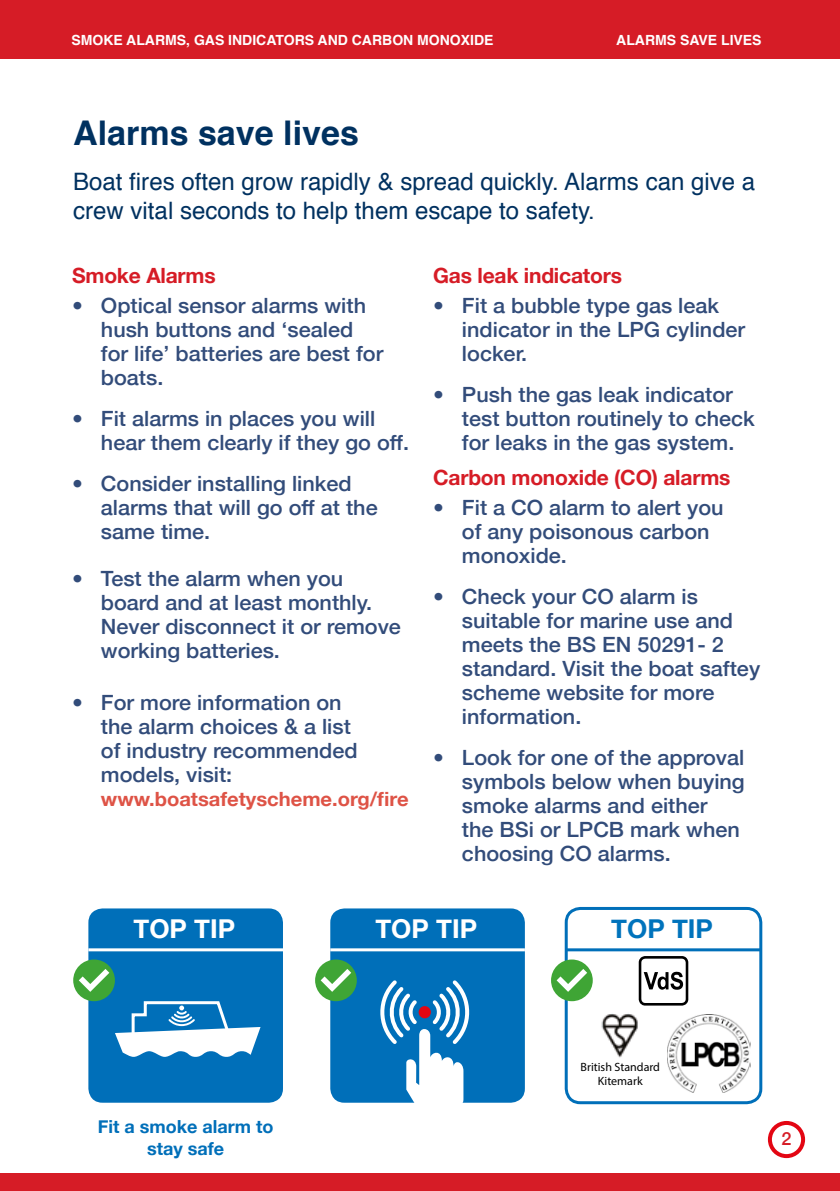
<style>
.page{position:relative;width:840px;height:1191px;background:#fff}
.page>*{position:absolute;margin:0;border:0;box-sizing:border-box;transform-origin:0 0}
.t1{font:700 34px "Helvetica";color:#003160}
.t2{font:700 26px "Helvetica Neue";color:#fff}
.t3{font:700 26px "Helvetica Neue";color:#0073bc}
.t4{font:24px/28.8px "Helvetica";color:#003160}
.t5{font:500 21px/24px "Helvetica Neue";color:#324c7a}
.t6{font:700 21px "Helvetica Neue";letter-spacing:-.01em;color:#d61c26}
.t7{font:700 19.6px "Helvetica Neue";color:#de5346}
.t8{font:700 18px/21.6px "Helvetica Neue";color:#006fb9;text-align:center}
.t9{font:500 18px "Helvetica Neue";color:#d61c26}
.t10{font:700 14px "Helvetica";color:#fff}
.t11{font:12px/14.4px "Myriad Pro";color:#000;text-align:center}
</style>
<div class="page">
<div style="left:0;top:1174px;width:839px;height:17px;background:#d61c26"></div>
<div style="left:0;top:0;width:839px;height:59px;background:#d61c26"></div>
<div style="left:767px;top:1121px;width:37px;height:37px;border:4px solid #e30613;border-radius:50%"></div>
<div style="left:88px;top:908px;width:195px;height:194px;background:#006fb9;border-radius:14px"></div>
<div style="left:330px;top:908px;width:194px;height:194px;background:#006fb9;border-radius:14px"></div>
<div style="left:564px;top:907px;width:197px;height:197px;border:3px solid #006fb9;border-radius:14px"></div>
<hr style="left:88px;top:948px;width:195px;height:3px;background:#fff">
<hr style="left:330px;top:948px;width:194px;height:3px;background:#fff">
<hr style="left:566px;top:948px;width:194px;height:3px;background:#006fb9">
<div style="left:73px;top:959px;width:42px;height:42px;background:#3fa535;border-radius:50%"></div>
<svg style="left:79px;top:969px;width:30px;height:22px"></svg>
<div style="left:315px;top:959px;width:41px;height:42px;background:#3fa535;border-radius:50%"></div>
<svg style="left:320px;top:969px;width:31px;height:22px"></svg>
<div style="left:550px;top:959px;width:42px;height:42px;background:#3fa535;border-radius:50%"></div>
<svg style="left:556px;top:969px;width:31px;height:22px"></svg>
<svg style="left:115px;top:1001px;width:145px;height:55px"></svg>
<svg style="left:378px;top:980px;width:93px;height:123px"></svg>
<img style="left:601px;top:1005px;width:44px;height:53px">
<img style="left:667px;top:1014px;width:83px;height:78px">
<svg style="left:638px;top:956px;width:50px;height:49px"></svg>
<p class="t10" style="left:71px;top:28px;width:423px">SMOKE ALARMS, GAS INDICATORS AND CARBON MONOXIDE</p>
<p class="t10" style="left:616px;top:28px;width:147px">ALARMS SAVE LIVES</p>
<h1 class="t1" style="left:73px;top:105px;width:287px">Alarms save lives</h1>
<p class="t4" style="left:73px;top:168px;width:683px">Boat fires often grow rapidly &amp; spread quickly. Alarms can give a crew vital seconds to help them escape to safety.</p>
<p class="t6" style="left:72px;top:259px;width:145px">Smoke Alarms</p>
<p class="t5" style="left:101px;top:292px;width:284px;text-indent:-29px">• Optical sensor alarms with hush buttons and ‘sealed for life’ batteries are best for boats.</p>
<p class="t5" style="left:101px;top:405px;width:309px;text-indent:-29px">• Fit alarms in places you will hear them clearly if they go off.</p>
<p class="t5" style="left:101px;top:470px;width:278px;text-indent:-29px">• Consider installing linked alarms that will go off at the same time.</p>
<p class="t5" style="left:101px;top:564px;width:301px;text-indent:-29px">• Test the alarm when you board and at least monthly.<br>Never disconnect it or remove working batteries.</p>
<p class="t5" style="left:101px;top:689px;width:258px;text-indent:-29px">• For more information on the alarm choices &amp; a list of industry recommended models, visit:</p>
<p class="t7" style="left:101px;top:784px;width:309px">www.boatsafetyscheme.org/fire</p>
<p class="t6" style="left:433px;top:259px;width:190px">Gas leak indicators</p>
<p class="t5" style="left:461px;top:292px;width:284px;text-indent:-29px">• Fit a bubble type gas leak indicator in the LPG cylinder locker.</p>
<p class="t5" style="left:461px;top:381px;width:294px;text-indent:-29px">• Push the gas leak indicator test button routinely to check for leaks in the gas system.</p>
<p class="t6" style="left:433px;top:461px;width:299px">Carbon monoxide (CO) alarms</p>
<p class="t5" style="left:461px;top:494px;width:263px;text-indent:-29px">• Fit a CO alarm to alert you of any poisonous carbon monoxide.</p>
<p class="t5" style="left:461px;top:583px;width:299px;text-indent:-29px">• Check your CO alarm is suitable for marine use and meets the BS EN 50291- 2 standard. Visit the boat saftey scheme website for more information.</p>
<p class="t5" style="left:461px;top:744px;width:284px;text-indent:-29px">• Look for one of the approval symbols below when buying smoke alarms and either<br>the BSi or LPCB mark when choosing CO alarms.</p>
<p class="t2" style="left:133px;top:908px;width:103px">TOP TIP</p>
<p class="t2" style="left:375px;top:908px;width:103px">TOP TIP</p>
<p class="t3" style="left:611px;top:908px;width:103px">TOP TIP</p>
<p class="t8" style="left:98px;top:1116px;width:177px">Fit a smoke alarm to stay safe</p>
<p class="t11" style="left:580px;top:1059px;width:81px">British Standard<br>Kitemark</p>
<p class="t9" style="left:781px;top:1123px;width:12px">2</p>
</div>
